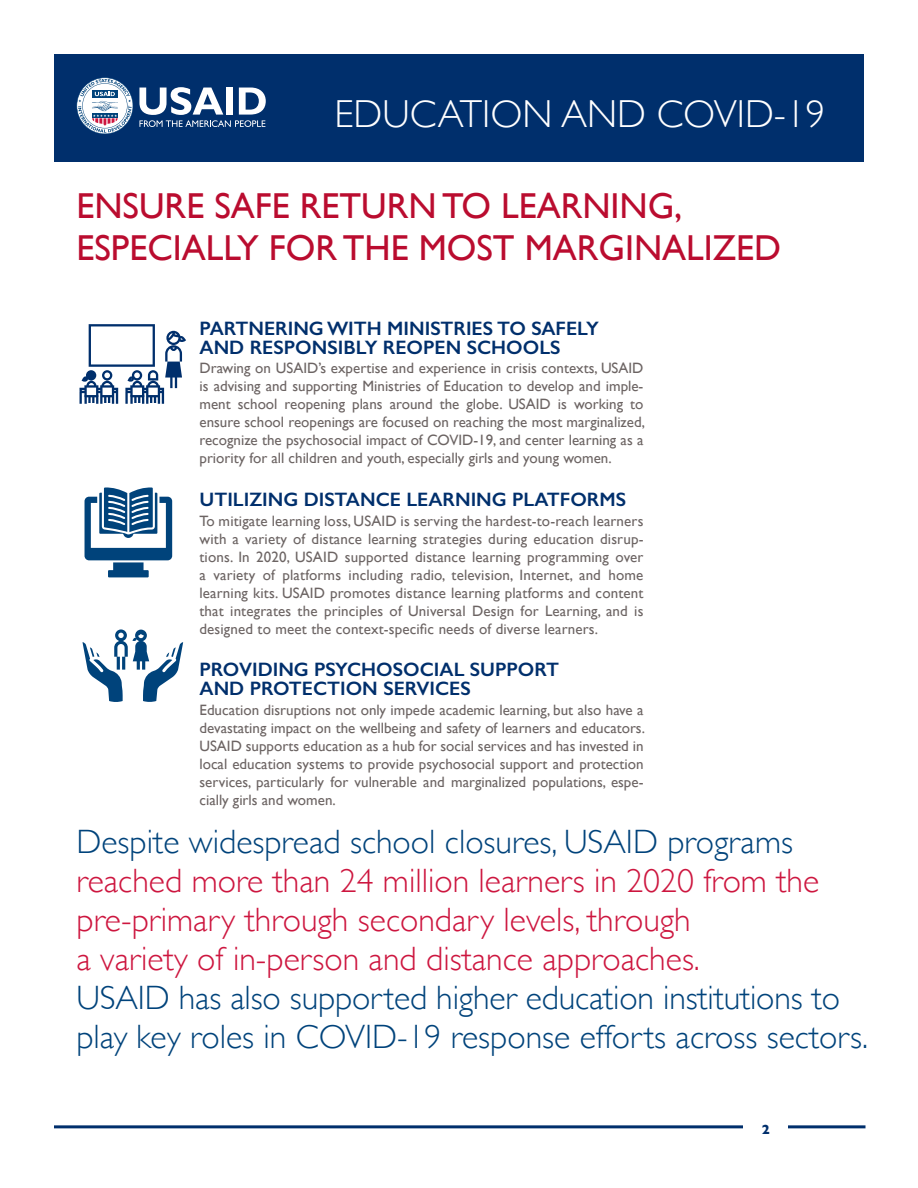
<style>
.page{position:relative;width:918px;height:1188px;background:#fff}
.page>*{position:absolute;margin:0;border:0;box-sizing:border-box;transform-origin:0 0}
.t1{font:300 39px "Gill Sans";color:#fff}
.t2{font:36px/41.4px "Gill Sans";color:#ba0c2f}
.t3{font:300 33.75px "Gill Sans";color:#00437b}
.t4{font:300 33.75px "Gill Sans";color:#cd163f}
.t5{font:600 19.5px/18.8px "Gill Sans";color:#002f6c}
.t6{font:15px/18px "Gill Sans";color:#6c6463;text-align:justify}
.t7{font:700 13.5px "Gill Sans";color:#002f6c}
</style>
<div class="page">
<div style="left:54px;top:54px;width:810px;height:108px;background:#002f6c"></div>
<hr style="left:54px;top:1125px;width:812px;height:3px;background:#002f6c">
<div style="left:744px;top:1115px;width:44px;height:28px;background:#fff"></div>
<svg style="left:139px;top:87px;width:127px;height:40px"></svg>
<svg style="left:77px;top:78px;width:56px;height:56px"></svg>
<svg style="left:80px;top:324px;width:106px;height:80px"></svg>
<svg style="left:85px;top:487px;width:87px;height:90px"></svg>
<svg style="left:82px;top:629px;width:101px;height:73px"></svg>
<h1 class="t1" style="left:334px;top:83px;width:492px">EDUCATION AND COVID-19</h1>
<h1 class="t2" style="left:76px;top:185px;width:706px">ENSURE SAFE RETURN TO LEARNING,<br>ESPECIALLY FOR THE MOST MARGINALIZED</h1>
<p class="t5" style="left:200px;top:319px;width:401px">PARTNERING WITH MINISTRIES TO SAFELY<br>AND RESPONSIBLY REOPEN SCHOOLS</p>
<p class="t6" style="left:200px;top:359px;width:446px">Drawing on USAID’s expertise and experience in crisis contexts, USAID is advising and supporting Ministries of Education to develop and imple&shy;ment school reopening plans around the globe. USAID is working to</p>
<p class="t6" style="left:200px;top:413px;width:447px">ensure school reopenings are focused on reaching the most marginalized, recognize the psychosocial impact of COVID-19, and center learning as a priority for all children and youth, especially girls and young women.</p>
<p class="t5" style="left:200px;top:490px;width:428px">UTILIZING DISTANCE LEARNING PLATFORMS</p>
<p class="t6" style="left:200px;top:511px;width:446px">To mitigate learning loss, USAID is serving the hardest-to-reach learners with a variety of distance learning strategies during education disrup&shy;tions. In 2020, USAID supported distance learning programming over a variety of platforms including radio, television, Internet, and home learning kits. USAID promotes distance learning platforms and content that integrates the principles of Universal Design for Learning, and is</p>
<p class="t6" style="left:200px;top:619px;width:400px">designed to meet the context-specific needs of diverse learners.</p>
<p class="t5" style="left:200px;top:660px;width:361px">PROVIDING PSYCHOSOCIAL SUPPORT<br>AND PROTECTION SERVICES</p>
<p class="t6" style="left:200px;top:700px;width:447px">Education disruptions not only impede academic learning, but also have a devastating impact on the wellbeing and safety of learners and educators.<br>USAID supports education as a hub for social services and has invested in local education systems to provide psychosocial support and protection services, particularly for vulnerable and marginalized populations, espe&shy;cially girls and women.</p>
<p class="t3" style="left:76px;top:815px;width:718px">Despite widespread school closures, USAID programs</p>
<p class="t4" style="left:76px;top:854px;width:744px">reached more than 24 million learners in 2020 from the</p>
<p class="t4" style="left:76px;top:893px;width:616px">pre-primary through secondary levels, through</p>
<p class="t4" style="left:76px;top:932px;width:625px">a variety of in-person and distance approaches.</p>
<p class="t3" style="left:76px;top:971px;width:765px">USAID has also supported higher education institutions to</p>
<h1 class="t3" style="left:76px;top:1010px;width:793px">play key roles in COVID-19 response efforts across sectors.</h1>
<p class="t7" style="left:762px;top:1118px;width:10px">2</p>
</div>
